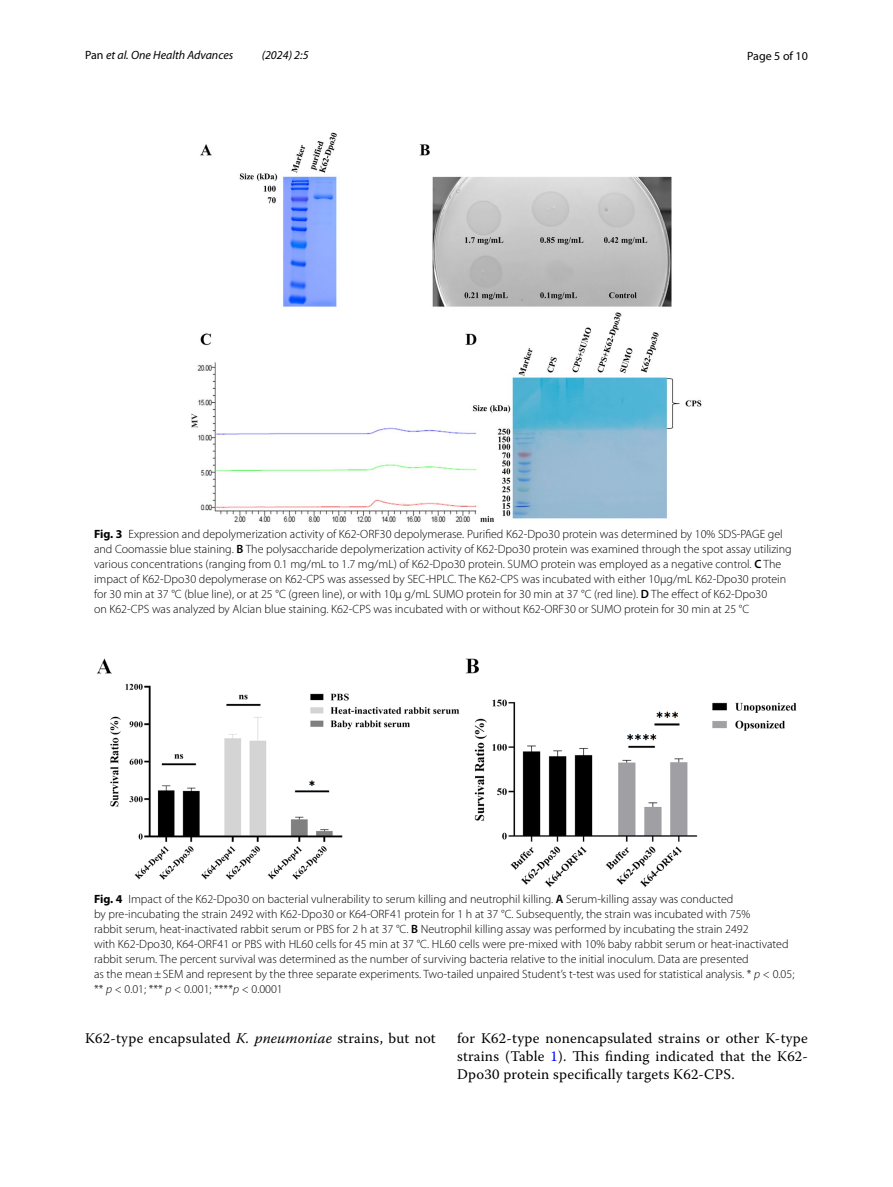
<style>
.page{position:relative;width:893px;height:1187px;background:#fff}
.page>*{position:absolute;margin:0;border:0;box-sizing:border-box;transform-origin:0 0}
.t1{font:14.7px/18px "Warnock Pro";letter-spacing:.015em;color:#000;text-align:justify}
.t2{font:300 12px/15px "Myriad Pro";color:#000}
.t3{font:italic 12px "Myriad Pro";color:#000}
.t4{font:12px "Myriad Pro";color:#000}
.s1{font-style:normal}
.s2{font-weight:700}
.s3{font-weight:600}
.s4{font-style:italic}
.s5{color:#00f}
</style>
<div class="page">
<img style="left:191px;top:133px;width:511px;height:389px">
<img style="left:96px;top:658px;width:701px;height:229px">
<p class="t3" style="left:85px;top:48px;width:150px"><span class="s1">Pan</span> et al. One Health Advances</p>
<p class="t3" style="left:262px;top:48px;width:48px">(2024) 2:5</p>
<p class="t4" style="left:747px;top:48px;width:62px">Page 5 of 10</p>
<p class="t2" style="left:94px;top:526px;width:699px"><span class="s2">Fig. 3</span> Expression and depolymerization activity of K62-ORF30 depolymerase. Purified K62-Dpo30 protein was determined by 10% SDS-PAGE gel and Coomassie blue staining. <span class="s3">B</span> The polysaccharide depolymerization activity of K62-Dpo30 protein was examined through the spot assay utilizing various concentrations (ranging from 0.1 mg/mL to 1.7 mg/mL) of K62-Dpo30 protein. SUMO protein was employed as a negative control. <span class="s3">C</span> The impact of K62-Dpo30 depolymerase on K62-CPS was assessed by SEC-HPLC. The K62-CPS was incubated with either 10μg/mL K62-Dpo30 protein for 30 min at 37 °C (blue line), or at 25 °C (green line), or with 10μ g/mL SUMO protein for 30 min at 37 °C (red line). <span class="s3">D</span> The effect of K62-Dpo30<br>on K62-CPS was analyzed by Alcian blue staining. K62-CPS was incubated with or without K62-ORF30 or SUMO protein for 30 min at 25 °C</p>
<p class="t2" style="left:94px;top:891px;width:702px"><span class="s2">Fig. 4</span> Impact of the K62-Dpo30 on bacterial vulnerability to serum killing and neutrophil killing. <span class="s3">A</span> Serum-killing assay was conducted<br>by pre-incubating the strain 2492 with K62-Dpo30 or K64-ORF41 protein for 1 h at 37 °C. Subsequently, the strain was incubated with 75%<br>rabbit serum, heat-inactivated rabbit serum or PBS for 2 h at 37 °C. <span class="s3">B</span> Neutrophil killing assay was performed by incubating the strain 2492<br>with K62-Dpo30, K64-ORF41 or PBS with HL60 cells for 45 min at 37 °C. HL60 cells were pre-mixed with 10% baby rabbit serum or heat-inactivated rabbit serum. The percent survival was determined as the number of surviving bacteria relative to the initial inoculum. Data are presented<br>as the mean±SEM and represent by the three separate experiments. Two-tailed unpaired Student’s t-test was used for statistical analysis. * <span class="s4">p</span> &lt; 0.05; ** <span class="s4">p</span> &lt; 0.01; *** <span class="s4">p</span> &lt; 0.001; ****<span class="s4">p</span> &lt; 0.0001</p>
<p class="t1" style="left:85px;top:1029px;width:352px">K62-type encapsulated <span class="s4">K. pneumoniae</span> strains, but not</p>
<p class="t1" style="left:457px;top:1029px;width:352px">for K62-type nonencapsulated strains or other K-type strains (Table <span class="s5">1</span>). This finding indicated that the K62- Dpo30 protein specifically targets K62-CPS.</p>
</div>
